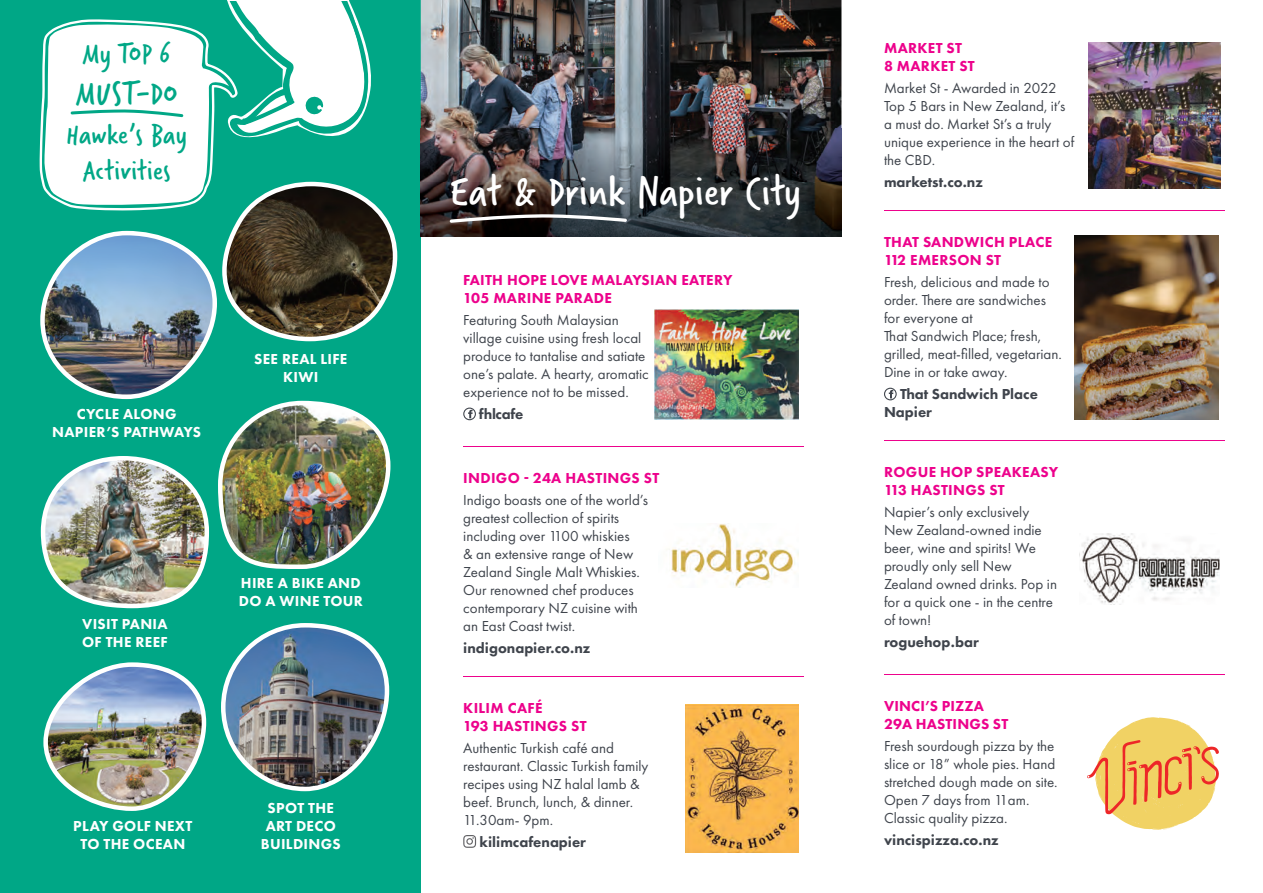
<style>
.page{position:relative;width:1263px;height:893px;background:#fff}
.page>*{position:absolute;margin:0;border:0;box-sizing:border-box;transform-origin:0 0}
.t1{font:45px "Verveine";letter-spacing:.01em;color:#fff}
.t2{font:34.5px "Verveine";letter-spacing:.01em;color:#00a786}
.t3{font:30px/36px "Verveine";letter-spacing:.01em;color:#00a786;text-align:center}
.t4{font:15px/18px "Futura PT";color:#3f444c}
.t5{font:800 15px/18px "Futura PT";letter-spacing:.02em;color:#ed028c}
.t6{font:800 15px/18px "Futura PT";letter-spacing:.02em;color:#fff;text-align:center}
.t7{font:800 15px/18px "Futura PT";color:#3f444c}
.s1{font-weight:800;color:#ed028c}
</style>
<div class="page">
<div style="left:0;top:0;width:421px;height:893px;background:#00a786"></div>
<img style="left:43px;top:662px;width:163px;height:149px">
<img style="left:221px;top:623px;width:168px;height:168px">
<img style="left:39px;top:0;width:358px;height:608px">
<svg style="left:463px;top:408px;width:13px;height:12px"></svg>
<hr style="left:463px;top:446px;width:341px;height:1px;background:#ed028c">
<hr style="left:463px;top:676px;width:341px;height:1px;background:#ed028c">
<svg style="left:463px;top:835px;width:13px;height:13px"></svg>
<hr style="left:884px;top:210px;width:341px;height:1px;background:#ed028c">
<svg style="left:884px;top:388px;width:13px;height:12px"></svg>
<hr style="left:884px;top:440px;width:341px;height:1px;background:#ed028c">
<hr style="left:884px;top:674px;width:341px;height:1px;background:#ed028c">
<svg style="left:1087px;top:717px;width:132px;height:112px"></svg>
<img style="left:1088px;top:42px;width:132px;height:147px">
<img style="left:654px;top:310px;width:145px;height:110px">
<img style="left:1074px;top:236px;width:145px;height:184px">
<img style="left:421px;top:0;width:420px;height:129px">
<img style="left:421px;top:129px;width:420px;height:107px">
<img style="left:669px;top:524px;width:130px;height:63px">
<img style="left:685px;top:704px;width:114px;height:148px">
<img style="left:1079px;top:534px;width:141px;height:69px">
<svg style="left:450px;top:214px;width:177px;height:9px"></svg>
<img style="left:1117px;top:789px;width:98px;height:12px">
<p class="t3" style="left:83px;top:35px;width:89px">My TOP 6</p>
<p class="t2" style="left:76px;top:69px;width:103px">MUST-DO</p>
<p class="t3" style="left:66px;top:117px;width:122px">Hawke’s Bay<br>Activities</p>
<p class="t6" style="left:52px;top:404px;width:150px">CYCLE ALONG<br>NAPIER’S PATHWAYS</p>
<p class="t6" style="left:254px;top:350px;width:95px">SEE REAL LIFE<br>KIWI</p>
<p class="t6" style="left:82px;top:615px;width:87px;text-align:left">VISIT PANIA<br>OF THE REEF</p>
<p class="t6" style="left:239px;top:573px;width:126px;text-align:left">HIRE A BIKE AND<br>DO A WINE TOUR</p>
<p class="t6" style="left:73px;top:816px;width:121px">PLAY GOLF NEXT<br>TO THE OCEAN</p>
<p class="t6" style="left:261px;top:799px;width:81px">SPOT THE<br>ART DECO<br>BUILDINGS</p>
<p class="t1" style="left:450px;top:160px;width:353px">Eat &amp; Drink Napier City</p>
<p class="t5" style="left:463px;top:271px;width:271px">FAITH HOPE LOVE MALAYSIAN EATERY<br>105 MARINE PARADE</p>
<p class="t4" style="left:463px;top:311px;width:187px">Featuring South Malaysian village cuisine using fresh local produce to tantalise and satiate one’s palate. A hearty, aromatic experience not to be missed.</p>
<p class="t7" style="left:479px;top:405px;width:46px">fhlcafe</p>
<p class="t4" style="left:463px;top:467px;width:197px;line-height:21.8px"><span class="s1">INDIGO 24A HASTINGS ST<br></span>Indigo boasts one of the world’s</p>
<p class="t4" style="left:463px;top:509px;width:178px">greatest collection of spirits including over 1100 whiskies &amp; an extensive range of New<br>Zealand Single Malt Whiskies.<br>Our renowned chef produces contemporary NZ cuisine with an East Coast twist.</p>
<p class="t7" style="left:463px;top:639px;width:129px">indigonapier.co.nz</p>
<p class="t5" style="left:463px;top:699px;width:125px">KILIM CAFÉ<br>193 HASTINGS ST</p>
<p class="t4" style="left:463px;top:739px;width:187px">Authentic Turkish café and restaurant. Classic Turkish family recipes using NZ halal lamb &amp; beef. Brunch, lunch, &amp; dinner.<br>11.30am- 9pm.</p>
<p class="t7" style="left:480px;top:833px;width:108px">kilimcafenapier</p>
<p class="t5" style="left:884px;top:39px;width:92px">MARKET ST<br>8 MARKET ST</p>
<p class="t4" style="left:884px;top:79px;width:192px">Market St - Awarded in 2022<br>Top 5 Bars in New Zealand, it’s a must do. Market St’s a truly unique experience in the heart of the CBD.</p>
<p class="t7" style="left:884px;top:173px;width:100px">marketst.co.nz</p>
<p class="t5" style="left:884px;top:233px;width:170px">THAT SANDWICH PLACE<br>112 EMERSON ST</p>
<p class="t4" style="left:884px;top:273px;width:179px">Fresh, delicious and made to order. There are sandwiches for everyone at<br>That Sandwich Place; fresh, grilled, meat-filled, vegetarian.<br>Dine in or take away.</p>
<p class="t7" style="left:884px;top:385px;width:155px;text-indent:16px">That Sandwich Place<br>Napier</p>
<p class="t5" style="left:884px;top:463px;width:176px">ROGUE HOP SPEAKEASY<br>113 HASTINGS ST</p>
<p class="t4" style="left:884px;top:503px;width:175px">Napier’s only exclusively<br>New Zealand-owned indie beer, wine and spirits! We proudly only sell New<br>Zealand owned drinks. Pop in for a quick one - in the centre of town!</p>
<p class="t7" style="left:884px;top:633px;width:96px">roguehop.bar</p>
<p class="t5" style="left:884px;top:697px;width:126px">VINCI’S PIZZA<br>29A HASTINGS ST</p>
<p class="t4" style="left:884px;top:737px;width:175px">Fresh sourdough pizza by the slice or 18” whole pies. Hand stretched dough made on site.<br>Open 7 days from 11am.<br>Classic quality pizza.</p>
<p class="t7" style="left:884px;top:831px;width:116px">vincispizza.co.nz</p>
</div>
